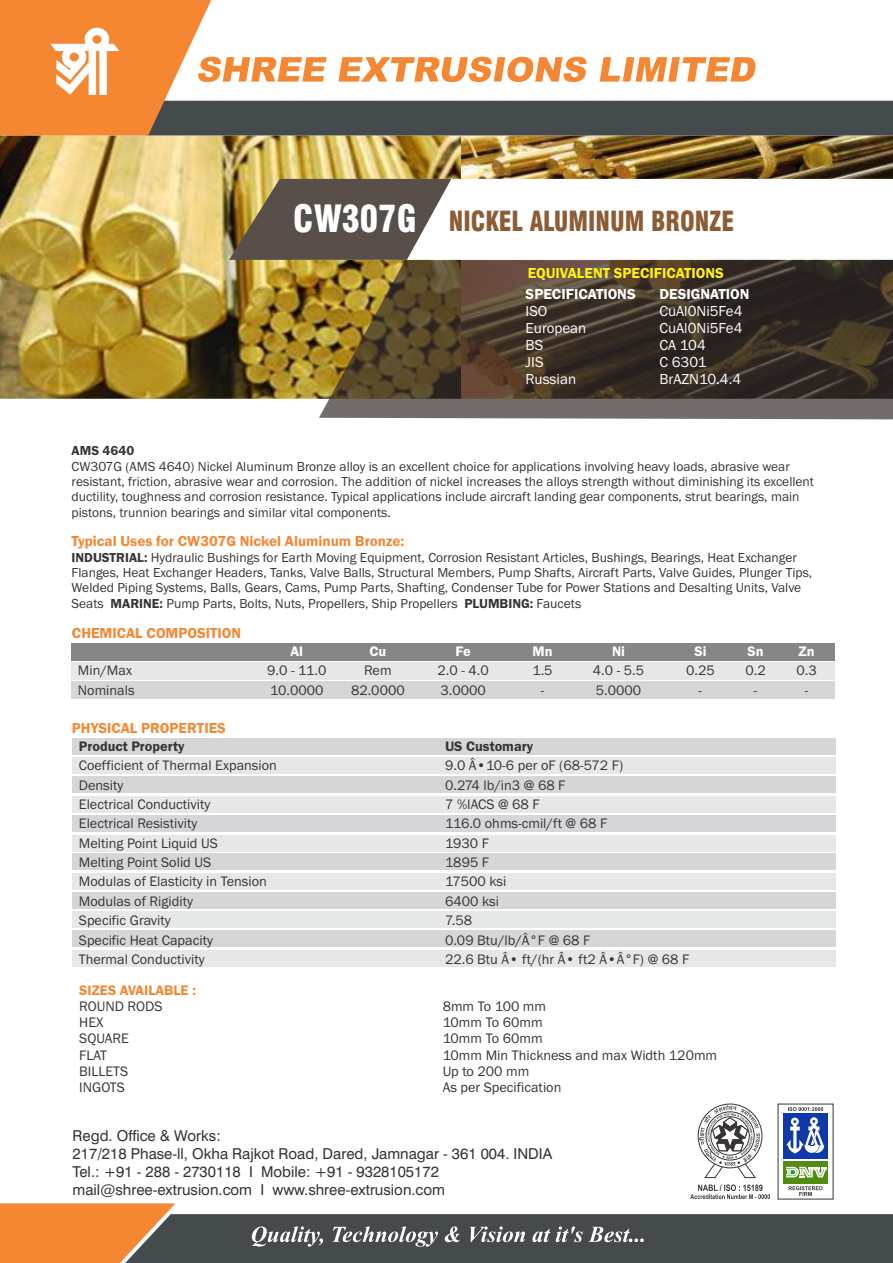
<style>
.page{position:relative;width:893px;height:1263px;background:#fff}
.page>*{position:absolute;margin:0;border:0;box-sizing:border-box;transform-origin:0 0}
.t1{font:900 condensed 27px "Swiss 721 BT";color:#8c5c36;scale:.91 1}
.t2{font:15px/18px "Swiss 721 BT";color:#383336}
.t3{font:600 15px "Franklin Gothic";color:#f58733}
.t4{font:15px "Franklin Gothic";color:#fff}
.t5{font:600 15px "Franklin Gothic";color:#fff}
.t6{font:600 15px "Franklin Gothic";color:#fff212}
.t7{font:14.25px "Franklin Gothic";color:#383336}
.t8{font:600 14.25px "Franklin Gothic";color:#383336}
.t9{font:600 14.25px "Franklin Gothic";color:#fff}
.t10{font:600 14.25px "Franklin Gothic";color:#f58733}
.t11{font:13.5px/15.3px "Franklin Gothic";color:#383336}
.t12{font:600 13.5px "Franklin Gothic";color:#383336}
.s1{font-size:36.75px;color:#fff}
.s2{font-weight:600}
</style>
<div class="page">
<img style="left:0;top:135px;width:461px;height:264px">
<img style="left:461px;top:135px;width:432px;height:44px">
<div style="left:755px;top:101px;width:138px;height:34px;background:#454a4d"></div>
<svg style="left:451px;top:179px;width:442px;height:81px"></svg>
<svg style="left:319px;top:260px;width:574px;height:159px;background:#514431"></svg>
<svg style="left:229px;top:179px;width:222px;height:81px;background:#72675a"></svg>
<div style="left:71px;top:643px;width:763px;height:18px;background:#858787"></div>
<div style="left:71px;top:662px;width:763px;height:18px;background:#e6e8e8"></div>
<div style="left:71px;top:681px;width:763px;height:18px;background:#d6d6d9"></div>
<div style="left:73px;top:738px;width:763px;height:17px;background:#d6d6d9"></div>
<div style="left:73px;top:835px;width:763px;height:17px;background:#e6e8e8"></div>
<div style="left:73px;top:950px;width:763px;height:17px;background:#e6e8e8"></div>
<div style="left:73px;top:757px;width:763px;height:17px;background:#e6e8e8"></div>
<div style="left:73px;top:873px;width:763px;height:16px;background:#e6e8e8"></div>
<div style="left:73px;top:796px;width:763px;height:16px;background:#e6e8e8"></div>
<div style="left:73px;top:911px;width:763px;height:17px;background:#e6e8e8"></div>
<div style="left:73px;top:777px;width:763px;height:16px;background:#d6d6d9"></div>
<div style="left:73px;top:892px;width:763px;height:17px;background:#d6d6d9"></div>
<div style="left:73px;top:815px;width:763px;height:17px;background:#d6d6d9"></div>
<div style="left:73px;top:930px;width:763px;height:17px;background:#d6d6d9"></div>
<div style="left:73px;top:853px;width:763px;height:17px;background:#d6d6d9"></div>
<svg style="left:0;top:1103px;width:893px;height:160px"></svg>
<svg style="left:0;top:0;width:755px;height:135px"></svg>
<h1 class="t1" style="left:293px;top:210px;width:486px"><span class="s1">CW307G</span> NICKEL ALUMINUM BRONZE</h1>
<p class="t6" style="left:528px;top:267px;width:198px">EQUIVALENT SPECIFICATIONS</p>
<p class="t5" style="left:526px;top:288px;width:112px">SPECIFICATIONS</p>
<p class="t5" style="left:659px;top:288px;width:91px">DESIGNATION</p>
<p class="t4" style="left:526px;top:305px;width:23px">ISO</p>
<p class="t4" style="left:659px;top:305px;width:85px">CuAl0Ni5Fe4</p>
<p class="t4" style="left:526px;top:322px;width:62px">European</p>
<p class="t4" style="left:659px;top:322px;width:85px">CuAl0Ni5Fe4</p>
<p class="t4" style="left:526px;top:339px;width:19px">BS</p>
<p class="t4" style="left:659px;top:339px;width:48px">CA 104</p>
<p class="t4" style="left:526px;top:356px;width:19px">JIS</p>
<p class="t4" style="left:659px;top:356px;width:49px">C 6301</p>
<p class="t4" style="left:526px;top:373px;width:52px">Russian</p>
<p class="t4" style="left:659px;top:373px;width:83px">BrAZN10.4.4</p>
<p class="t12" style="left:72px;top:446px;width:64px">AMS 4640</p>
<p class="t11" style="left:72px;top:460px;width:744px">CW307G (AMS 4640) Nickel Aluminum Bronze alloy is an excellent choice for applications involving heavy loads, abrasive wear resistant, friction, abrasive wear and corrosion. The addition of nickel increases the alloys strength without diminishing its excellent ductility, toughness and corrosion resistance. Typical applications include aircraft landing gear components, strut bearings, main pistons, trunnion bearings and similar vital components.</p>
<p class="t3" style="left:72px;top:535px;width:334px">Typical Uses for CW307G Nickel Aluminum Bronze:</p>
<p class="t11" style="left:72px;top:551px;width:742px"><span class="s2">INDUSTRIAL:</span> Hydraulic Bushings for Earth Moving Equipment, Corrosion Resistant Articles, Bushings, Bearings, Heat Exchanger Flanges, Heat Exchanger Headers, Tanks, Valve Balls, Structural Members, Pump Shafts, Aircraft Parts, Valve Guides, Plunger Tips, Welded Piping Systems, Balls, Gears, Cams, Pump Parts, Shafting, Condenser Tube for Power Stations and Desalting Units, Valve Seats <span class="s2">MARINE:</span> Pump Parts, Bolts, Nuts, Propellers, Ship Propellers <span class="s2">PLUMBING:</span> Faucets</p>
<p class="t3" style="left:72px;top:628px;width:171px">CHEMICAL COMPOSITION</p>
<p class="t9" style="left:291px;top:646px;width:14px">Al</p>
<p class="t9" style="left:370px;top:646px;width:18px">Cu</p>
<p class="t9" style="left:455px;top:646px;width:17px">Fe</p>
<p class="t9" style="left:532px;top:646px;width:22px">Mn</p>
<p class="t9" style="left:612px;top:646px;width:14px">Ni</p>
<p class="t9" style="left:694px;top:646px;width:14px">Si</p>
<p class="t9" style="left:747px;top:646px;width:18px">Sn</p>
<p class="t9" style="left:798px;top:646px;width:18px">Zn</p>
<p class="t7" style="left:78px;top:665px;width:56px">Min/Max</p>
<p class="t7" style="left:267px;top:665px;width:61px">9.0 - 11.0</p>
<p class="t7" style="left:364px;top:665px;width:29px">Rem</p>
<p class="t7" style="left:437px;top:665px;width:53px">2.0 - 4.0</p>
<p class="t7" style="left:532px;top:665px;width:22px">1.5</p>
<p class="t7" style="left:593px;top:665px;width:53px">4.0 - 5.5</p>
<p class="t7" style="left:686px;top:665px;width:30px">0.25</p>
<p class="t7" style="left:745px;top:665px;width:22px">0.2</p>
<p class="t7" style="left:796px;top:665px;width:22px">0.3</p>
<p class="t7" style="left:78px;top:685px;width:58px">Nominals</p>
<p class="t7" style="left:270px;top:685px;width:55px">10.0000</p>
<p class="t7" style="left:351px;top:685px;width:55px">82.0000</p>
<p class="t7" style="left:440px;top:685px;width:47px">3.0000</p>
<p class="t7" style="left:541px;top:685px;width:5px">-</p>
<p class="t7" style="left:596px;top:685px;width:47px">5.0000</p>
<p class="t7" style="left:699px;top:685px;width:5px">-</p>
<p class="t7" style="left:754px;top:685px;width:5px">-</p>
<p class="t7" style="left:805px;top:685px;width:5px">-</p>
<p class="t3" style="left:72px;top:722px;width:156px">PHYSICAL PROPERTIES</p>
<p class="t8" style="left:79px;top:741px;width:107px">Product Property</p>
<p class="t8" style="left:445px;top:741px;width:90px">US Customary</p>
<p class="t7" style="left:79px;top:760px;width:200px">Coefficient of Thermal Expansion</p>
<p class="t7" style="left:445px;top:760px;width:180px">9.0 Â•10-6 per oF (68-572 F)</p>
<p class="t7" style="left:79px;top:779px;width:46px">Density</p>
<p class="t7" style="left:445px;top:779px;width:122px">0.274 lb/in3 @ 68 F</p>
<p class="t7" style="left:79px;top:799px;width:133px">Electrical Conductivity</p>
<p class="t7" style="left:445px;top:799px;width:96px">7 %IACS @ 68 F</p>
<p class="t7" style="left:79px;top:818px;width:120px">Electrical Resistivity</p>
<p class="t7" style="left:445px;top:818px;width:164px">116.0 ohms-cmil/ft @ 68 F</p>
<p class="t7" style="left:79px;top:838px;width:141px">Melting Point Liquid US</p>
<p class="t7" style="left:445px;top:838px;width:46px">1930 F</p>
<p class="t7" style="left:79px;top:857px;width:134px">Melting Point Solid US</p>
<p class="t7" style="left:445px;top:857px;width:46px">1895 F</p>
<p class="t7" style="left:79px;top:876px;width:189px">Modulas of Elasticity in Tension</p>
<p class="t7" style="left:445px;top:876px;width:63px">17500 ksi</p>
<p class="t7" style="left:79px;top:896px;width:116px">Modulas of Rigidity</p>
<p class="t7" style="left:445px;top:896px;width:56px">6400 ksi</p>
<p class="t7" style="left:79px;top:915px;width:93px">Specific Gravity</p>
<p class="t7" style="left:445px;top:915px;width:29px">7.58</p>
<p class="t7" style="left:79px;top:935px;width:136px">Specific Heat Capacity</p>
<p class="t7" style="left:445px;top:935px;width:147px">0.09 Btu/lb/Â°F @ 68 F</p>
<p class="t7" style="left:79px;top:954px;width:127px">Thermal Conductivity</p>
<p class="t7" style="left:445px;top:954px;width:246px">22.6 Btu Â• ft/(hr Â• ft2 Â•Â°F) @ 68 F</p>
<p class="t10" style="left:79px;top:985px;width:118px">SIZES AVAILABLE :</p>
<p class="t7" style="left:79px;top:1001px;width:85px">ROUND RODS</p>
<p class="t7" style="left:443px;top:1001px;width:105px">8mm To 100 mm</p>
<p class="t7" style="left:79px;top:1017px;width:26px">HEX</p>
<p class="t7" style="left:443px;top:1017px;width:101px">10mm To 60mm</p>
<p class="t7" style="left:79px;top:1033px;width:51px">SQUARE</p>
<p class="t7" style="left:443px;top:1033px;width:101px">10mm To 60mm</p>
<p class="t7" style="left:79px;top:1050px;width:29px">FLAT</p>
<p class="t7" style="left:443px;top:1050px;width:276px">10mm Min Thickness and max Width 120mm</p>
<p class="t7" style="left:79px;top:1066px;width:50px">BILLETS</p>
<p class="t7" style="left:443px;top:1066px;width:88px">Up to 200 mm</p>
<p class="t7" style="left:79px;top:1082px;width:47px">INGOTS</p>
<p class="t7" style="left:443px;top:1082px;width:120px">As per Specification</p>
<p class="t2" style="left:73px;top:1128px;width:481px">Regd. Office &amp; Works:<br>217/218 Phase-ll, Okha Rajkot Road, Dared, Jamnagar - 361 004. INDIA Tel.: +91 - 288 - 2730118 I Mobile: +91 - 9328105172 mail@shree-extrusion.com I www.shree-extrusion.com</p>
</div>
